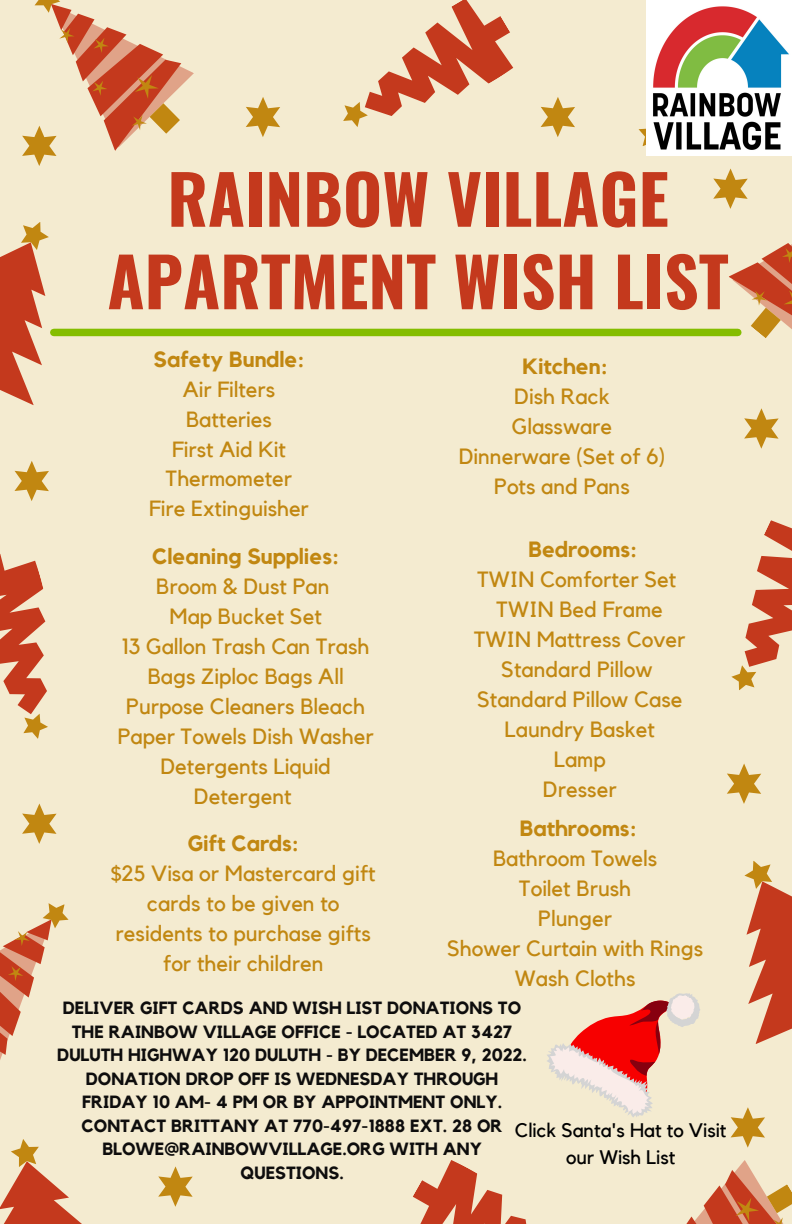
<style>
.page{position:relative;width:792px;height:1224px;background:#f4ebd0}
.page>*{position:absolute;margin:0;border:0;box-sizing:border-box;transform-origin:0 0}
.t1{font:700 67.4px/82.4px "Oswald";color:#c4391d;text-align:center}
.t2{font:22px/30px "Kollektif";color:#c18711;text-align:center}
.t3{font:700 22px "Kollektif";color:#c18711}
.t4{font:19.6px/27px "Kollektif";color:#000;text-align:center}
.t5{font:700 17.6px/23.6px "Kollektif";color:#0e0d0d;text-align:center}
</style>
<div class="page">
<svg style="left:0;top:222px;width:95px;height:183px"></svg>
<svg style="left:343px;top:0;width:171px;height:127px"></svg>
<svg style="left:541px;top:97px;width:34px;height:40px"></svg>
<svg style="left:246px;top:97px;width:34px;height:40px"></svg>
<svg style="left:22px;top:0;width:172px;height:166px"></svg>
<svg style="left:0;top:554px;width:48px;height:185px"></svg>
<svg style="left:0;top:903px;width:69px;height:157px"></svg>
<svg style="left:0;top:1139px;width:82px;height:85px"></svg>
<svg style="left:413px;top:1160px;width:114px;height:64px"></svg>
<svg style="left:686px;top:1160px;width:106px;height:64px"></svg>
<svg style="left:14px;top:461px;width:35px;height:40px"></svg>
<svg style="left:22px;top:804px;width:35px;height:40px"></svg>
<svg style="left:158px;top:1166px;width:35px;height:41px"></svg>
<svg style="left:731px;top:520px;width:61px;height:170px"></svg>
<svg style="left:727px;top:764px;width:34px;height:40px"></svg>
<svg style="left:744px;top:408px;width:35px;height:41px"></svg>
<svg style="left:604px;top:128px;width:188px;height:210px"></svg>
<div style="left:54px;top:329px;width:684px;height:7px;background:#84bd00"></div>
<img style="left:646px;top:0;width:146px;height:156px">
<svg style="left:547px;top:861px;width:245px;height:287px"></svg>
<h1 class="t1" style="left:107px;top:155px;width:623px">RAINBOW VILLAGE<br>APARTMENT WISH LIST</h1>
<p class="t3" style="left:154px;top:349px;width:152px">Safety Bundle:</p>
<p class="t2" style="left:149px;top:375px;width:161px">Air Filters<br>Batteries<br>First Aid Kit<br>Thermometer<br>Fire Extinguisher</p>
<p class="t3" style="left:152px;top:546px;width:188px">Cleaning Supplies:</p>
<p class="t2" style="left:118px;top:572px;width:257px">Broom &amp; Dust Pan<br>Map Bucket Set<br>13 Gallon Trash Can Trash<br>Bags Ziploc Bags All<br>Purpose Cleaners Bleach<br>Paper Towels Dish Washer<br>Detergents Liquid<br>Detergent</p>
<p class="t3" style="left:188px;top:834px;width:113px">Gift Cards:</p>
<p class="t2" style="left:111px;top:860px;width:267px">$25 Visa or Mastercard gift cards to be given to residents to purchase gifts for their children</p>
<p class="t3" style="left:522px;top:356px;width:87px">Kitchen:</p>
<p class="t2" style="left:459px;top:382px;width:208px">Dish Rack<br>Glassware<br>Dinnerware (Set of 6)<br>Pots and Pans</p>
<p class="t3" style="left:529px;top:539px;width:110px">Bedrooms:</p>
<p class="t2" style="left:474px;top:565px;width:213px">TWIN Comforter Set<br>TWIN Bed Frame<br>TWIN Mattress Cover<br>Standard Pillow<br>Standard Pillow Case<br>Laundry Basket<br>Lamp<br>Dresser</p>
<p class="t3" style="left:520px;top:819px;width:118px">Bathrooms:</p>
<p class="t2" style="left:447px;top:845px;width:258px">Bathroom Towels<br>Toilet Brush<br>Plunger<br>Shower Curtain with Rings<br>Wash Cloths</p>
<p class="t5" style="left:57px;top:997px;width:471px">DELIVER GIFT CARDS AND WISH LIST DONATIONS TO THE RAINBOW VILLAGE OFFICE - LOCATED AT 3427<br>DULUTH HIGHWAY 120 DULUTH - BY DECEMBER 9, 2022.<br>DONATION DROP OFF IS WEDNESDAY THROUGH FRIDAY 10 AM- 4 PM OR BY APPOINTMENT ONLY.<br>CONTACT BRITTANY AT 770-497-1888 EXT. 28 OR BLOWE@RAINBOWVILLAGE.ORG WITH ANY QUESTIONS.</p>
<p class="t4" style="left:515px;top:1118px;width:213px">Click Santa's Hat to Visit our Wish List</p>
</div>
